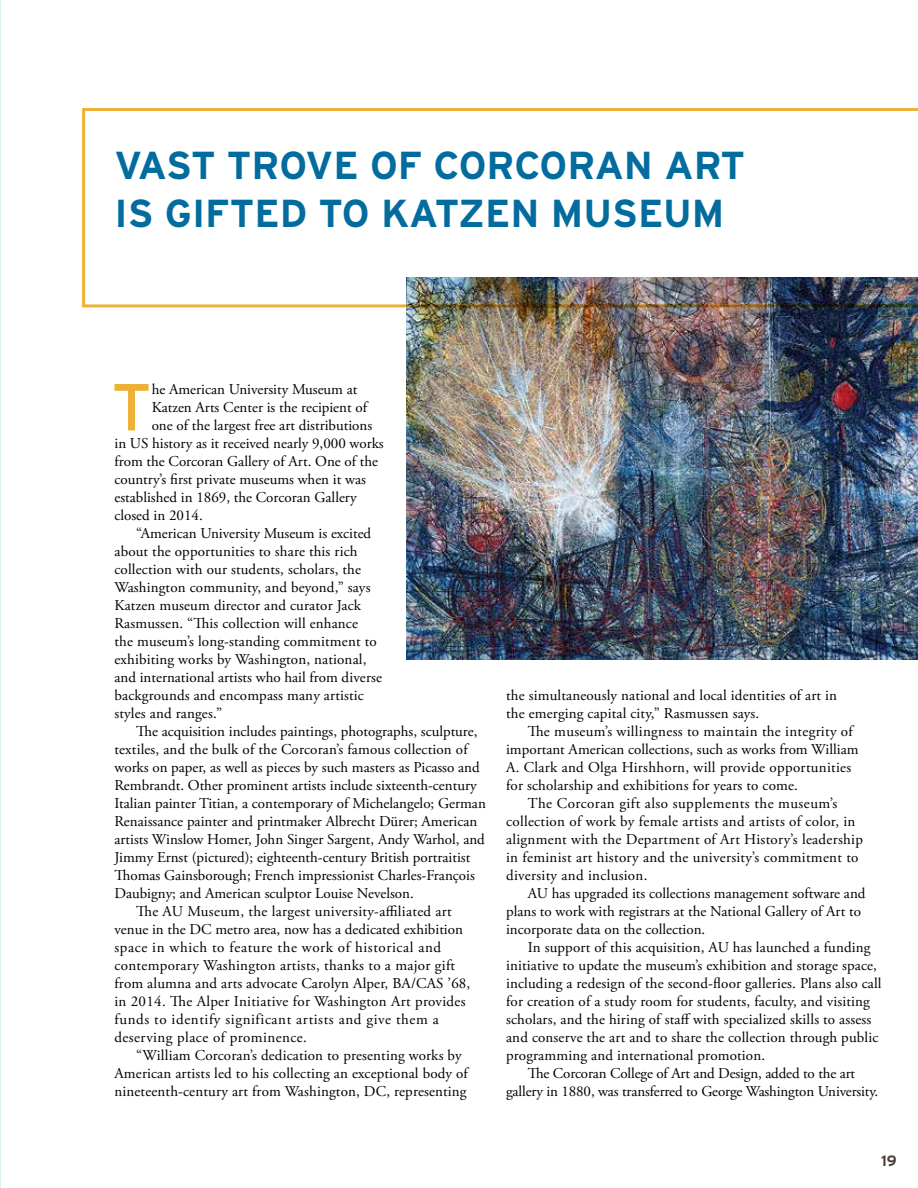
<style>
.page{position:relative;width:918px;height:1188px;background:#fff}
.page>*{position:absolute;margin:0;border:0;box-sizing:border-box;transform-origin:0 0}
.Body_Copy{font:66.45px "Interstate";color:#eeb138}
.t1{font:700 39px/48px "Interstate";color:#036c9e}
.Body_Copy-2{font:15px/18px "Adobe Garamond Pro";letter-spacing:.01em;color:#000}
.Body_Copy-3{font:15px/18px "Adobe Garamond Pro";letter-spacing:-.01em;color:#000;text-align:center}
.t2{font:700 15px "Interstate";color:#4d4037}
</style>
<div class="page">
<svg style="left:0;top:0;width:1px;height:1188px"></svg>
<img style="left:406px;top:307px;width:512px;height:353px">
<svg style="left:82px;top:108px;width:836px;height:199px"></svg>
<p class="t1" style="left:114px;top:141px;width:632px">VAST TROVE OF CORCORAN ART<br>IS GIFTED TO KATZEN MUSEUM</p>
<p class="Body_Copy" style="left:111px;top:370px;width:42px">T</p>
<p class="Body_Copy-2" style="left:152px;top:381px;width:207px">he American University Museum at</p>
<p class="Body_Copy-2" style="left:152px;top:399px;width:217px">Katzen Arts Center is the recipient of</p>
<p class="Body_Copy-2" style="left:152px;top:417px;width:222px">one of the largest free art distributions</p>
<p class="Body_Copy-2" style="left:114px;top:435px;width:271px">in US history as it received nearly 9,000 works</p>
<p class="Body_Copy-2" style="left:114px;top:453px;width:265px">from the Corcoran Gallery of Art. One of the</p>
<p class="Body_Copy-2" style="left:114px;top:471px;width:253px">country’s first private museums when it was</p>
<p class="Body_Copy-2" style="left:114px;top:489px;width:244px">established in 1869, the Corcoran Gallery</p>
<p class="Body_Copy-2" style="left:114px;top:507px;width:90px">closed in 2014.</p>
<p class="Body_Copy-2" style="left:114px;top:525px;width:269px;text-indent:22px">“American University Museum is excited about the opportunities to share this rich collection with our students, scholars, the Washington community, and beyond,” says Katzen museum director and curator Jack Rasmussen. “This collection will enhance<br>the museum’s long-standing commitment to exhibiting works by Washington, national, and international artists who hail from diverse backgrounds and encompass many artistic styles and ranges.”</p>
<p class="Body_Copy-2" style="left:114px;top:723px;width:373px;text-indent:22px">The acquisition includes paintings, photographs, sculpture, textiles, and the bulk of the Corcoran’s famous collection of works on paper, as well as pieces by such masters as Picasso and Rembrandt. Other prominent artists include sixteenth-century Italian painter Titian, a contemporary of Michelangelo; German Renaissance painter and printmaker Albrecht Dürer; American artists Winslow Homer, John Singer Sargent, Andy Warhol, and Jimmy Ernst (pictured); eighteenth-century British portraitist Thomas Gainsborough; French impressionist Charles-François Daubigny; and American sculptor Louise Nevelson.</p>
<p class="Body_Copy-2" style="left:114px;top:903px;width:357px;text-indent:22px">The AU Museum, the largest university-affiliated art venue in the DC metro area, now has a dedicated exhibition space in which to feature the work of historical and contemporary Washington artists, thanks to a major gift from alumna and arts advocate Carolyn Alper, BA/CAS ’68, in 2014. The Alper Initiative for Washington Art provides funds to identify significant artists and give them a deserving place of prominence.</p>
<p class="Body_Copy-2" style="left:114px;top:1047px;width:355px;text-indent:22px">“William Corcoran’s dedication to presenting works by<br>American artists led to his collecting an exceptional body of nineteenth-century art from Washington, DC, representing</p>
<p class="Body_Copy-2" style="left:506px;top:687px;width:333px">the simultaneously national and local identities of art in the emerging capital city,” Rasmussen says.</p>
<p class="Body_Copy-2" style="left:506px;top:723px;width:354px;text-indent:22px">The museum’s willingness to maintain the integrity of important American collections, such as works from William A. Clark and Olga Hirshhorn, will provide opportunities for scholarship and exhibitions for years to come.</p>
<p class="Body_Copy-2" style="left:506px;top:795px;width:358px;text-indent:22px">The Corcoran gift also supplements the museum’s collection of work by female artists and artists of color, in alignment with the Department of Art History’s leadership in feminist art history and the university’s commitment to diversity and inclusion.</p>
<p class="Body_Copy-2" style="left:506px;top:885px;width:361px;text-indent:22px">AU has upgraded its collections management software and plans to work with registrars at the National Gallery of Art to incorporate data on the collection.</p>
<p class="Body_Copy-2" style="left:506px;top:939px;width:377px;text-indent:22px">In support of this acquisition, AU has launched a funding initiative to update the museum’s exhibition and storage space, including a redesign of the second-floor galleries. Plans also call for creation of a study room for students, faculty, and visiting scholars, and the hiring of staff with specialized skills to assess and conserve the art and to share the collection through public programming and international promotion.</p>
<p class="Body_Copy-3" style="left:506px;top:1065px;width:374px">The Corcoran College of Art and Design, added to the art<br>gallery in 1880, was transferred to George Washington University.</p>
<p class="t2" style="left:881px;top:1153px;width:17px">19</p>
</div>
